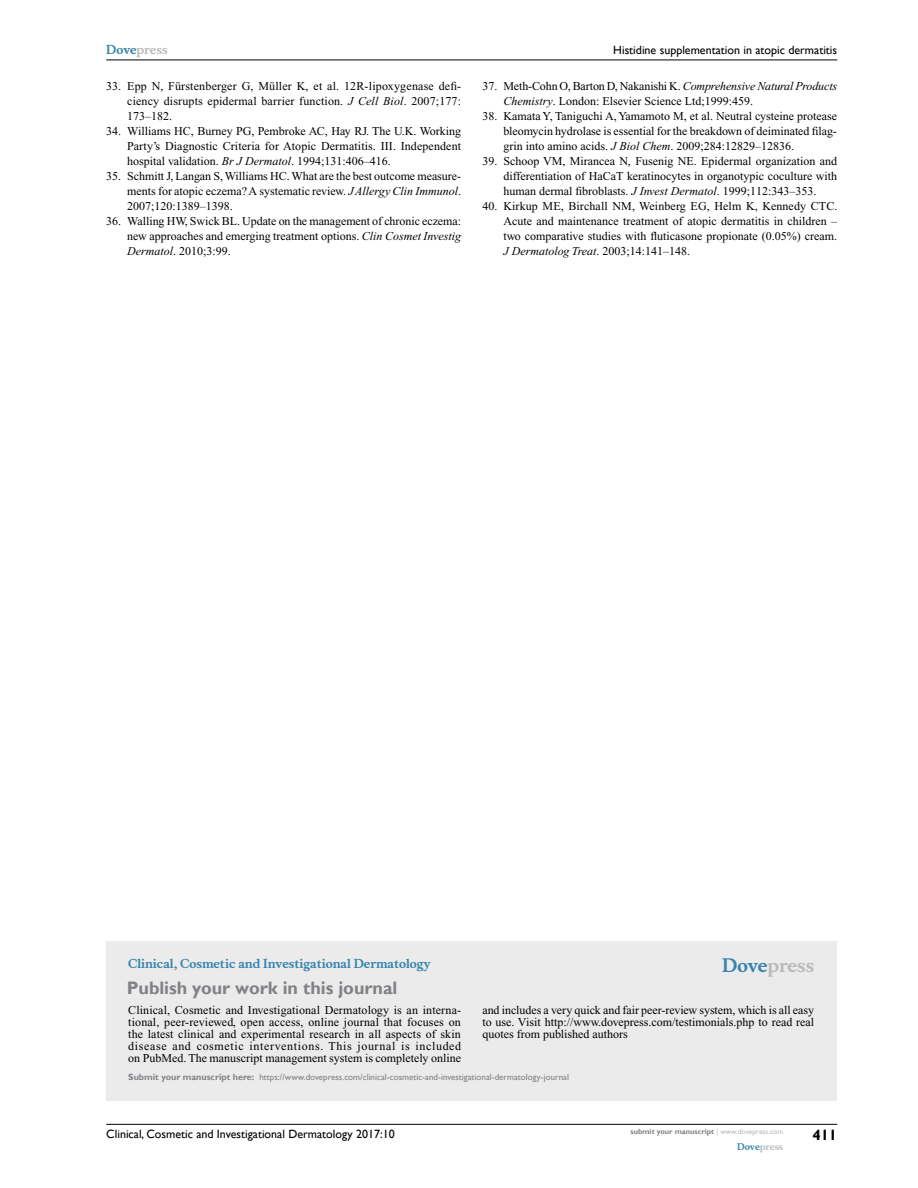
<style>
.page{position:relative;width:918px;height:1188px;background:#fff}
.page>*{position:absolute;margin:0;border:0;box-sizing:border-box;transform-origin:0 0}
.t1{font:700 18px "Gill Sans";color:#808285}
.t2{font:700 18px "Musee";color:#b8babc}
.t3{font:700 15px "Gill Sans";color:#000}
.t4{font:12px/15px "Times New Roman";color:#000;text-align:justify}
.t5{font:12px "Gill Sans";color:#000}
.t6{font:700 12px "Musee";color:#3785ad}
.t7{font:700 12px "Musee";color:#b8babc}
.t8{font:9px "Gill Sans";color:#808285}
.t9{font:700 9px "Musee";color:#b8babc}
.t10{font:700 7.5px "Gill Sans";color:#808285}
.s1{color:#3785ad}
.s2{font-style:italic}
.s3{font-weight:700}
.s4{font-weight:400;color:#b8babc}
</style>
<div class="page">
<div style="left:106px;top:941px;width:731px;height:159px;background:#ebebec"></div>
<hr style="left:106px;top:1124px;width:731px;height:1px;background:#000">
<hr style="left:106px;top:60px;width:731px;height:1px;background:#000">
<p class="t7" style="left:106px;top:43px;width:63px"><span class="s1">Dove</span>press</p>
<p class="t4" style="left:127px;top:79px;width:336px;text-indent:-21px">33. Epp N, Fürstenberger G, Müller K, et al. 12R-lipoxygenase defi&shy;ciency disrupts epidermal barrier function. <span class="s2">J Cell Biol</span>. 2007;177:<br>173–182.</p>
<p class="t4" style="left:127px;top:124px;width:335px;text-indent:-21px">34. Williams HC, Burney PG, Pembroke AC, Hay RJ. The U.K. Working Party’s Diagnostic Criteria for Atopic Dermatitis. III. Independent hospital validation. <span class="s2">Br J Dermatol</span>. 1994;131:406–416.</p>
<p class="t4" style="left:127px;top:169px;width:335px;text-indent:-21px">35. Schmitt J, Langan S, Williams HC. What are the best outcome measure&shy;ments for atopic eczema? A systematic review. <span class="s2">J Allergy Clin Immunol</span>.<br>2007;120:1389–1398.</p>
<p class="t4" style="left:127px;top:214px;width:335px;text-indent:-21px">36. Walling HW, Swick BL. Update on the management of chronic eczema: new approaches and emerging treatment options. <span class="s2">Clin Cosmet Investig Dermatol</span>. 2010;3:99.</p>
<p class="t5" style="left:613px;top:43px;width:225px">Histidine supplementation in atopic dermatitis</p>
<p class="t4" style="left:503px;top:79px;width:335px;text-indent:-21px">37. Meth-Cohn O, Barton D, Nakanishi K. <span class="s2">Comprehensive Natural Products<br>Chemistry</span>. London: Elsevier Science Ltd;1999:459.</p>
<p class="t4" style="left:503px;top:109px;width:335px;text-indent:-21px">38. Kamata Y, Taniguchi A, Yamamoto M, et al. Neutral cysteine protease bleomycin hydrolase is essential for the breakdown of deiminated filag&shy;grin into amino acids. <span class="s2">J Biol Chem</span>. 2009;284:12829–12836.</p>
<p class="t4" style="left:503px;top:154px;width:335px;text-indent:-21px">39. Schoop VM, Mirancea N, Fusenig NE. Epidermal organization and differentiation of HaCaT keratinocytes in organotypic coculture with human dermal fibroblasts. <span class="s2">J Invest Dermatol</span>. 1999;112:343–353.</p>
<p class="t4" style="left:503px;top:199px;width:336px;text-indent:-21px">40. Kirkup ME, Birchall NM, Weinberg EG, Helm K, Kennedy CTC.<br>Acute and maintenance treatment of atopic dermatitis in children – two comparative studies with fluticasone propionate (0.05%) cream.<br><span class="s2">J Dermatolog Treat</span>. 2003;14:141–148.</p>
<p class="t6" style="left:128px;top:956px;width:304px">Clinical, Cosmetic and Investigational Dermatology</p>
<h1 class="t1" style="left:127px;top:977px;width:272px">Publish your work in this journal</h1>
<h1 class="t2" style="left:722px;top:955px;width:94px"><span class="s1">Dove</span>press</h1>
<p class="t4" style="left:128px;top:1004px;width:334px;line-height:12px">Clinical, Cosmetic and Investigational Dermatology is an interna&shy;tional, peer-reviewed, open access, online journal that focuses on the latest clinical and experimental research in all aspects of skin disease and cosmetic interventions. This journal is included on PubMed. The manuscript management system is completely online</p>
<p class="t4" style="left:482px;top:1004px;width:333px;line-height:12px">and includes a very quick and fair peer-review system, which is all easy to use. Visit http://www.dovepress.com/testimonials.php to read real quotes from published authors</p>
<p class="t8" style="left:128px;top:1072px;width:442px"><span class="s3">Submit your manuscript here:</span> https://www.dovepress.com/clinical-cosmetic-and-investigational-dermatology-journal</p>
<p class="t5" style="left:106px;top:1127px;width:290px">Clinical, Cosmetic and Investigational Dermatology 2017:10</p>
<p class="t10" style="left:631px;top:1127px;width:154px">submit your manuscript <span class="s4">| www.dovepress.com</span></p>
<p class="t9" style="left:737px;top:1141px;width:48px"><span class="s1">Dove</span>press</p>
<p class="t3" style="left:812px;top:1126px;width:26px">411</p>
</div>
